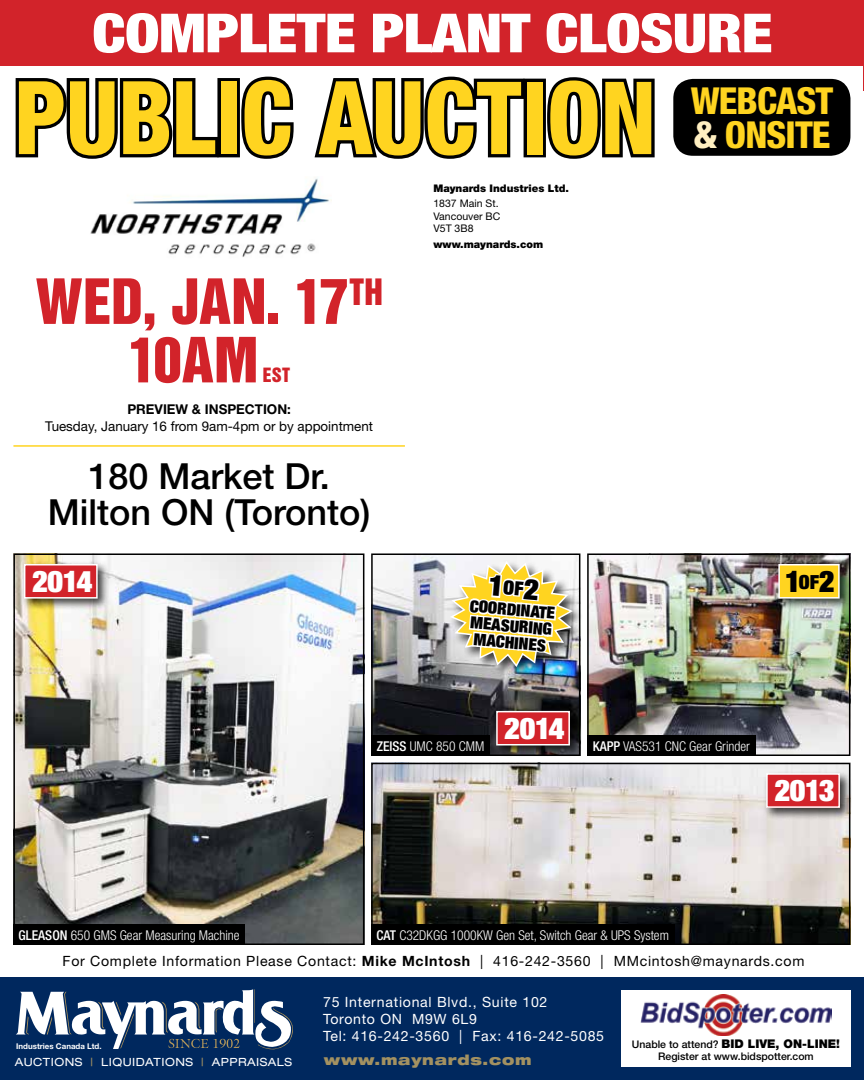
<style>
.page{position:relative;width:864px;height:1080px;background:#fff}
.page>*{position:absolute;margin:0;border:0;box-sizing:border-box;transform-origin:0 0}
.t1{font:800 condensed 101.85px "Helvetica Neue";letter-spacing:-.01em;color:#ffd420;scale:.93 1}
.t2{font:57px/58.5px "Helvetica Inserat";color:#d2232a;text-align:center}
.t3{font:900 condensed 54px "Helvetica Neue";letter-spacing:-.01em;color:#fff;scale:1.15 1}
.t4{font:800 condensed 37.2px/33.3px "Helvetica Neue";letter-spacing:-.025em;color:#ffd420}
.t5{font:500 36px/36px "Helvetica Neue";color:#000;text-align:center}
.t6{font:900 expanded 29.85px "Helvetica Neue";letter-spacing:-.01em;color:#fff}
.t7{font:900 expanded 29.85px "Helvetica Neue";color:#000}
.t8{font:900 expanded 28.8px "Helvetica Neue";color:#000}
.t9{font:18px "Helvetica Inserat";color:#d2232a}
.t10{font:900 expanded 16.65px/16.5px "Helvetica Neue";color:#000;text-align:justify}
.t11{font:14.1px "Helvetica Neue";letter-spacing:.05em;color:#000}
.t12{font:14.1px/17px "Helvetica Neue";letter-spacing:.05em;color:#fff}
.t13{font:900 expanded 14.1px "Helvetica Neue";letter-spacing:.05em;color:#a39161}
.t14{font:300 condensed 13.5px "Helvetica Neue";color:#fff}
.t15{font:13.5px "Helvetica Neue";color:#000}
.t16{font:700 13.5px "Helvetica Neue";color:#000}
.t17{font:900 12px "Helvetica Neue";color:#000}
.t18{font:expanded 11.25px "Helvetica Neue";letter-spacing:.04em;color:#fff}
.t19{font:900 10.5px "Helvetica Neue";color:#000}
.t20{font:10.5px/12.6px "Helvetica Neue";color:#000}
.t21{font:500 10.5px "Helvetica Neue";color:#000}
.t22{font:700 7.95px "Helvetica Neue";color:#fff}
.s1{font-size:101.1px}
.s2{color:#ffefc1}
.s3{font-size:19.5px}
.s4{font-weight:500}
.s5{font-weight:700}
.s6{color:#a39161}
.s7{font-weight:500;font-size:10.5px}
</style>
<div class="page">
<hr style="left:863px;top:33px;width:1px;height:58px;background:#d2232a">
<div style="left:0;top:0;width:863px;height:66px;background:#d2232a"></div>
<div style="left:673px;top:79px;width:177px;height:77px;background:#000;border-radius:20px"></div>
<svg style="left:15px;top:78px;width:207px;height:81px"></svg>
<div style="left:217px;top:78px;width:23px;height:79px;border:7px solid #000"></div>
<svg style="left:238px;top:76px;width:56px;height:83px"></svg>
<svg style="left:314px;top:76px;width:214px;height:83px"></svg>
<div style="left:524px;top:79px;width:22px;height:78px;border:7px solid #000"></div>
<svg style="left:544px;top:77px;width:111px;height:82px"></svg>
<img style="left:90px;top:178px;width:242px;height:79px">
<hr style="left:13px;top:445px;width:392px;height:2px;background:#ffd420">
<img style="left:16px;top:557px;width:345px;height:385px">
<div style="left:13px;top:554px;width:351px;height:391px;border:2px solid #000"></div>
<div style="left:13px;top:925px;width:232px;height:20px;background:#000"></div>
<div style="left:21px;top:561px;width:89px;height:50px;background:#000;opacity:.75"></div>
<div style="left:25px;top:565px;width:72px;height:33px;background:#d2232a"></div>
<div style="left:24px;top:564px;width:74px;height:35px;border:2px solid #fff"></div>
<img style="left:374px;top:557px;width:203px;height:179px">
<div style="left:371px;top:554px;width:209px;height:202px;border:2px solid #000"></div>
<img style="left:374px;top:766px;width:473px;height:176px">
<div style="left:371px;top:763px;width:479px;height:182px;border:2px solid #000"></div>
<div style="left:371px;top:736px;width:119px;height:20px;background:#000"></div>
<div style="left:371px;top:925px;width:303px;height:20px;background:#000"></div>
<div style="left:448px;top:559px;width:136px;height:119px;background:#000;opacity:.75"></div>
<img style="left:448px;top:553px;width:127px;height:217px">
<div style="left:763px;top:770px;width:89px;height:50px;background:#000;opacity:.75"></div>
<div style="left:767px;top:774px;width:72px;height:33px;background:#d2232a"></div>
<div style="left:766px;top:773px;width:74px;height:35px;border:2px solid #fff"></div>
<div style="left:493px;top:708px;width:89px;height:50px;background:#000;opacity:.75"></div>
<div style="left:497px;top:712px;width:72px;height:33px;background:#d2232a"></div>
<div style="left:496px;top:711px;width:74px;height:35px;border:2px solid #fff"></div>
<img style="left:590px;top:557px;width:257px;height:196px">
<div style="left:587px;top:554px;width:263px;height:202px;border:2px solid #000"></div>
<div style="left:587px;top:736px;width:169px;height:20px;background:#000"></div>
<div style="left:775px;top:561px;width:77px;height:50px;background:#000;opacity:.75"></div>
<div style="left:779px;top:565px;width:60px;height:33px;background:#ffd420"></div>
<div style="left:778px;top:564px;width:62px;height:35px;border:2px solid #fff"></div>
<div style="left:0;top:977px;width:864px;height:103px;background:#00285e"></div>
<svg style="left:16px;top:989px;width:277px;height:60px"></svg>
<div style="left:621px;top:990px;width:229px;height:76px;background:#fff"></div>
<img style="left:641px;top:995px;width:191px;height:40px">
<h3 class="t3" style="left:92px;top:0;width:593px">COMPLETE PLANT CLOSURE</h3>
<h1 class="t1" style="left:14px;top:55px;width:692px">PUBLIC AUC<span class="s1">TION</span></h1>
<h3 class="t4" style="left:691px;top:84px;width:144px">WEBCAST <span class="s2">&amp;</span> ONSITE</h3>
<h2 class="t2" style="left:35px;top:274px;width:349px">WED, JAN. 17<sup>TH<br></sup>10AM</h2>
<h3 class="t9" style="left:263px;top:365px;width:29px">EST</h3>
<p class="t16" style="left:127px;top:401px;width:165px">PREVIEW &amp; INSPECTION:</p>
<p class="t15" style="left:45px;top:418px;width:329px">Tuesday, January 16 from 9am-4pm or by appointment</p>
<h3 class="t5" style="left:48px;top:458px;width:324px">180 Market Dr.<br>Milton ON (Toronto)</h3>
<h3 class="t6" style="left:32px;top:562px;width:62px">2014</h3>
<p class="t19" style="left:433px;top:182px;width:137px">Maynards Industries Ltd.</p>
<p class="t20" style="left:433px;top:197px;width:68px">1837 Main St.<br>Vancouver BC<br>V5T 3B8</p>
<p class="t19" style="left:433px;top:238px;width:111px">www.maynards.com</p>
<h3 class="t8" style="left:490px;top:567px;width:52px;rotate:5deg">1<span class="s3">OF</span>2</h3>
<p class="t10" style="left:471px;top:597px;width:87px;rotate:5deg">COORDINATE MEASURING MACHINES</p>
<h3 class="t7" style="left:785px;top:562px;width:51px">1<span class="s3">OF</span>2</h3>
<p class="t14" style="left:377px;top:738px;width:109px"><span class="s4">ZEISS</span> UMC 850 CMM</p>
<p class="t14" style="left:504px;top:738px;width:247px"><sup>2014</sup> <span class="s4">KAPP</span> VAS531 CNC Gear Grinder</p>
<h3 class="t6" style="left:774px;top:771px;width:62px">2013</h3>
<p class="t14" style="left:19px;top:927px;width:223px"><span class="s4">GLEASON</span> 650 GMS Gear Measuring Machine</p>
<p class="t14" style="left:377px;top:927px;width:294px"><span class="s4">CAT</span> C32DKGG 1000KW Gen Set, Switch Gear &amp; UPS System</p>
<p class="t11" style="left:63px;top:952px;width:743px">For Complete Information Please Contact: <span class="s5">Mike McIntosh</span> | 416-242-3560 | MMcintosh@maynards.com</p>
<p class="t22" style="left:16px;top:1041px;width:87px">Industries Canada Ltd.</p>
<p class="t18" style="left:15px;top:1055px;width:279px">AUCTIONS <span class="s6">|</span> LIQUIDATIONS <span class="s6">|</span> APPRAISALS</p>
<p class="t12" style="left:323px;top:994px;width:283px">75 International Blvd., Suite 102<br>Toronto ON M9W 6L9<br>Tel: 416-242-3560 | Fax: 416-242-5085</p>
<p class="t13" style="left:324px;top:1051px;width:209px">www.maynards.com</p>
<p class="t17" style="left:632px;top:1037px;width:210px"><span class="s7">Unable to attend?</span> BID LIVE, ON-LINE!</p>
<p class="t21" style="left:658px;top:1050px;width:157px">Register at www.bidspotter.com</p>
</div>
